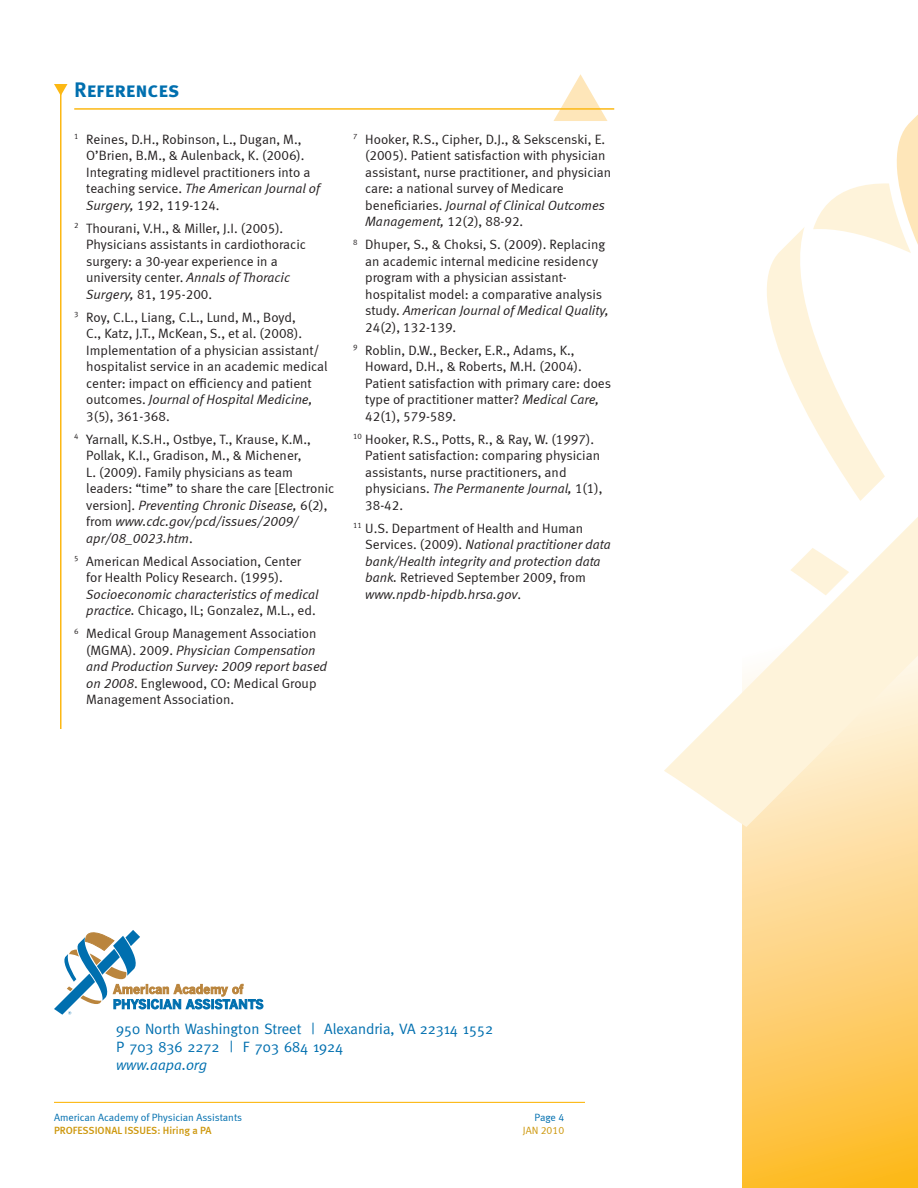
<style>
.page{position:relative;width:918px;height:1188px;background:#fff}
.page>*{position:absolute;margin:0;border:0;box-sizing:border-box;transform-origin:0 0}
.Reference_Title{font:21px "Meta Bold Caps";color:#006faf}
.t1{font:15px "Meta";color:#006faf}
.t2{font:italic 15px "Meta Normal";color:#006faf}
.References{font:13.5px/16.5px "Meta Normal LF";color:#231f20}
.References-2{font:italic 13.5px/16.5px "Meta Normal LF";color:#231f20}
.t3{font:10.5px "Meta Normal LF";letter-spacing:-.005em;color:#006faf}
.t4{font:500 10.5px "Meta";color:#cd970c}
.t5{font:10.5px "Meta Normal LF";color:#cd970c}
.s1{font-style:italic}
.s2{font-style:normal}
</style>
<div class="page">
<svg style="left:742px;top:827px;width:176px;height:361px;background:#fdce6c"></svg>
<svg style="left:664px;top:672px;width:254px;height:155px;fill:#fef3da"></svg>
<svg style="left:762px;top:115px;width:156px;height:574px"></svg>
<hr style="left:54px;top:1102px;width:531px;height:1px;background:#fcb814">
<svg style="left:54px;top:930px;width:209px;height:85px"></svg>
<svg style="left:554px;top:74px;width:54px;height:47px"></svg>
<hr style="left:74px;top:108px;width:540px;height:2px;background:#fcb814">
<hr style="left:60px;top:89px;width:2px;height:640px;background:#fcb814">
<svg style="left:54px;top:84px;width:14px;height:12px"></svg>
<p class="Reference_Title" style="left:74px;top:78px;width:107px">References</p>
<p class="References" style="left:86px;top:131px;width:235px;text-indent:-12px"><sup>1</sup> Reines, D.H., Robinson, L., Dugan, M., O’Brien, B.M., &amp; Aulenback, K. (2006).<br>Integrating midlevel practitioners into a teaching service. <span class="s1">The American Journal of Surgery,</span> 192, 119-124.</p>
<p class="References" style="left:86px;top:220px;width:221px;text-indent:-12px"><sup>2</sup> Thourani, V.H., &amp; Miller, J.I. (2005).<br>Physicians assistants in cardiothoracic surgery: a 30-year experience in a university center. <span class="s1">Annals of Thoracic Surgery,</span> 81, 195-200.</p>
<p class="References" style="left:86px;top:309px;width:243px;text-indent:-12px"><sup>3</sup> Roy, C.L., Liang, C.L., Lund, M., Boyd,<br>C., Katz, J.T., McKean, S., et al. (2008).<br>Implementation of a physician assistant/ hospitalist service in an academic medical center: impact on efficiency and patient outcomes. <span class="s1">Journal of Hospital Medicine, </span>3(5), 361-368.</p>
<p class="References" style="left:86px;top:431px;width:250px;text-indent:-12px"><sup>4</sup> Yarnall, K.S.H., Ostbye, T., Krause, K.M., Pollak, K.I., Gradison, M., &amp; Michener,<br>L. (2009). Family physicians as team leaders: “time” to share the care [Electronic version]. <span class="s1">Preventing Chronic Disease,</span> 6(2), from <span class="s1">www.cdc.gov/pcd/issues/2009/ apr/08_0023.htm</span>.</p>
<p class="References" style="left:86px;top:553px;width:234px;text-indent:-12px"><sup>5</sup> American Medical Association, Center for Health Policy Research. (1995).<br><span class="s1">Socioeconomic characteristics of medical practice.</span> Chicago, IL; Gonzalez, M.L., ed.</p>
<p class="References" style="left:86px;top:625px;width:242px;text-indent:-12px"><sup>6</sup> Medical Group Management Association (MGMA). 2009. <span class="s1">Physician Compensation and Production Survey: 2009 report based on 2008</span>. Englewood, CO: Medical Group Management Association.</p>
<p class="References" style="left:365px;top:131px;width:248px;text-indent:-12px"><sup>7</sup> Hooker, R.S., Cipher, D.J., &amp; Sekscenski, E. (2005). Patient satisfaction with physician assistant, nurse practitioner, and physician care: a national survey of Medicare beneficiaries. <span class="s1">Journal of Clinical Outcomes Management,</span> 12(2), 88-92.</p>
<p class="References" style="left:365px;top:236px;width:245px;text-indent:-12px"><sup>8</sup> Dhuper, S., &amp; Choksi, S. (2009). Replacing an academic internal medicine residency program with a physician assistant&shy;hospitalist model: a comparative analysis study. <span class="s1">American Journal of Medical Quality, </span>24(2), 132-139.</p>
<p class="References" style="left:365px;top:342px;width:247px;text-indent:-12px"><sup>9</sup> Roblin, D.W., Becker, E.R., Adams, K., Howard, D.H., &amp; Roberts, M.H. (2004).<br>Patient satisfaction with primary care: does type of practitioner matter? <span class="s1">Medical Care, </span>42(1), 579-589.</p>
<p class="References" style="left:365px;top:431px;width:239px;text-indent:-12px"><sup>10</sup> Hooker, R.S., Potts, R., &amp; Ray, W. (1997).<br>Patient satisfaction: comparing physician assistants, nurse practitioners, and physicians. <span class="s1">The Permanente Journal,</span> 1(1), 38-42.</p>
<p class="References-2" style="left:365px;top:520px;width:247px;text-indent:-12px"><sup>11</sup> <span class="s2">U.S. Department of Health and Human Services. (2009).</span> National practitioner data bank/Health integrity and protection data bank. <span class="s2">Retrieved September 2009, from </span>www.npdb-hipdb.hrsa.gov<span class="s2">.</span></p>
<p class="t1" style="left:116px;top:1020px;width:378px">950 North Washington Street | Alexandria, VA 22314 1552</p>
<p class="t1" style="left:116px;top:1038px;width:229px">P 703 836 2272 | F 703 684 1924</p>
<p class="t2" style="left:116px;top:1056px;width:93px">www.aapa.org</p>
<p class="t3" style="left:54px;top:1111px;width:190px">American Academy of Physician Assistants</p>
<p class="t3" style="left:534px;top:1111px;width:31px">Page 4</p>
<p class="t4" style="left:54px;top:1124px;width:159px">PROFESSIONAL ISSUES: Hiring a PA</p>
<p class="t5" style="left:523px;top:1124px;width:43px">JAN 2010</p>
</div>
